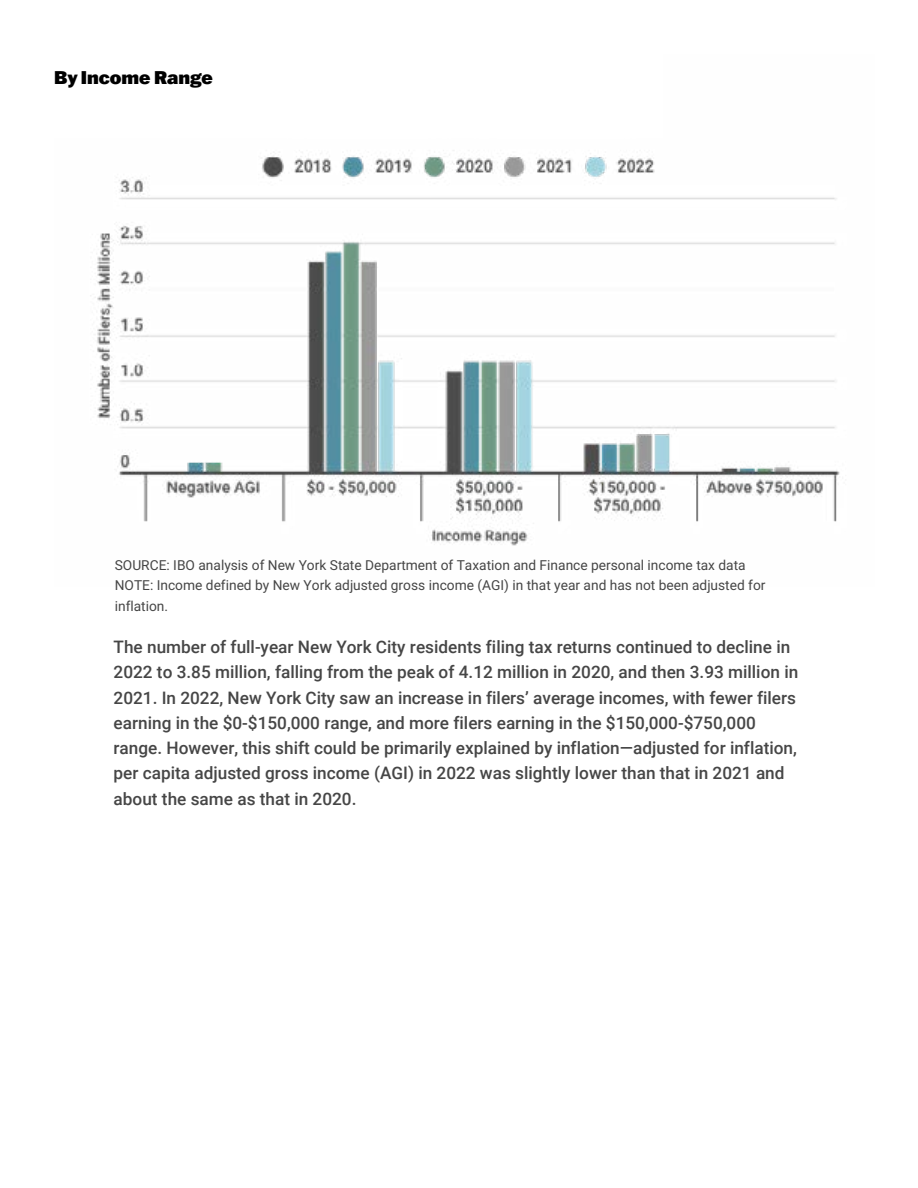
<style>
.page{position:relative;width:918px;height:1188px;background:#fff}
.page>*{position:absolute;margin:0;border:0;box-sizing:border-box;transform-origin:0 0}
.t1{font:900 18px "Franklin Gothic ATF";color:#000}
.t2{font:500 17.25px/25.2px "Roboto";color:#464646}
.t3{font:13.8px/20.7px "Roboto";color:#464646}
</style>
<div class="page">
<img style="left:90px;top:150px;width:750px;height:396px">
<p class="t1" style="left:54px;top:65px;width:160px">By Income Range</p>
<p class="t3" style="left:115px;top:554px;width:652px">SOURCE: IBO analysis of New York State Department of Taxation and Finance personal income tax data<br>NOTE: Income defined by New York adjusted gross income (AGI) in that year and has not been adjusted for inflation.</p>
<p class="t2" style="left:114px;top:634px;width:686px">The number of full-year New York City residents filing tax returns continued to decline in 2022 to 3.85 million, falling from the peak of 4.12 million in 2020, and then 3.93 million in 2021. In 2022, New York City saw an increase in filers’ average incomes, with fewer filers earning in the $0-$150,000 range, and more filers earning in the $150,000-$750,000 range. However, this shift could be primarily explained by inflation—adjusted for inflation, per capita adjusted gross income (AGI) in 2022 was slightly lower than that in 2021 and about the same as that in 2020.</p>
</div>
